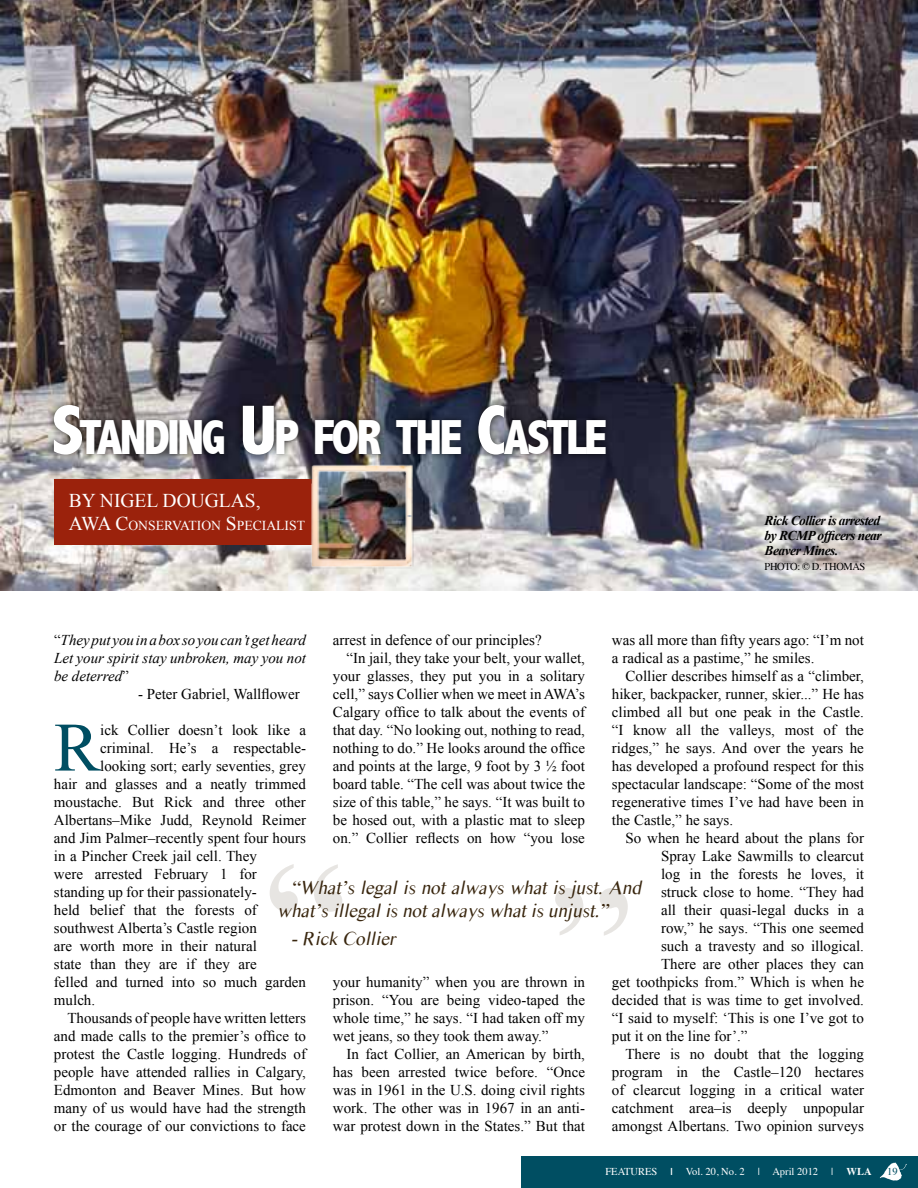
<style>
.page{position:relative;width:918px;height:1188px;background:#fff}
.page>*{position:absolute;margin:0;border:0;box-sizing:border-box;transform-origin:0 0}
.t1{font:69.3px "Times New Roman";color:#004e62}
.t2{font:800 condensed 49.35px "Abadi";letter-spacing:-.055em;color:#fff}
.t3{font:italic 19.5px/23.4px "Times Sans Serif";color:#39260e}
.t4{font:19.5px "Times New Roman";color:#fff}
.t5{font:15px/18px "Times New Roman";color:#000;text-align:justify}
.t6{font:italic 15px/18px "Times New Roman";color:#000;text-align:justify}
.t7{font:13.65px "Times New Roman";color:#fff}
.t8{font:italic 700 13.5px/15px "Times New Roman";letter-spacing:-.04em;color:#000}
.t9{font:10.5px "Times";color:#fff}
.t10{font:10.5px "Times";letter-spacing:-.04em;color:#000}
.t11{font:700 10.5px "Times";color:#fff}
.t12{font:10.5px "Times";color:#004e62}
.s1{font-size:70.5px}
.s2{font-size:19.5px}
.s3{font-style:normal}
.s4{font-weight:700}
</style>
<div class="page">
<div style="left:521px;top:1156px;width:397px;height:32px;background:#004e62"></div>
<svg style="left:880px;top:1163px;width:27px;height:18px"></svg>
<img style="left:0;top:0;width:918px;height:591px">
<div style="left:46px;top:397px;width:568px;height:65px;background:#000;opacity:.75"></div>
<div style="left:54px;top:479px;width:266px;height:66px;background:#9b220c"></div>
<img style="left:310px;top:462px;width:106px;height:108px">
<svg style="left:270px;top:864px;width:72px;height:48px"></svg>
<svg style="left:555px;top:888px;width:73px;height:48px"></svg>
<h2 class="t2" style="left:52px;top:409px;width:557px"><span class="s1">S</span>TANDING <span class="s1">U</span>P FOR THE <span class="s1">C</span>ASTLE</h2>
<h3 class="t4" style="left:69px;top:488px;width:58px">By Nigel</h3>
<h3 class="t4" style="left:163px;top:488px;width:28px">Douglas</h3>
<h3 class="t4" style="left:256px;top:488px;width:6px">,</h3>
<p class="t7" style="left:69px;top:516px;width:238px"><span class="s2">AWA C</span>ONSERVATION <span class="s2">S</span>PECIALIST</p>
<p class="t8" style="left:765px;top:513px;width:119px">Rick Collier is arrested by RCMP officers near<br>Beaver Mines.</p>
<p class="t10" style="left:765px;top:557px;width:101px">PHOTO : © D. THOMAS</p>
<p class="t5" style="left:612px;top:630px;width:253px">was all more than fifty years ago: “I’m not a radical as a pastime,” he smiles.</p>
<p class="t5" style="left:612px;top:666px;width:254px;text-indent:14px">Collier describes himself as a “climber, hiker, backpacker, runner, skier...” He has climbed all but one peak in the Castle. “I know all the valleys, most of the ridges,” he says. And over the years he has developed a profound respect for this spectacular landscape: “Some of the most regenerative times I’ve had have been in the Castle,” he says.</p>
<p class="t5" style="left:625px;top:828px;width:240px">So when he heard about the plans for</p>
<p class="t5" style="left:661px;top:846px;width:204px">Spray Lake Sawmills to clearcut</p>
<p class="t5" style="left:661px;top:864px;width:204px">log in the forests he loves, it</p>
<p class="t5" style="left:661px;top:882px;width:204px">struck close to home. “They had</p>
<p class="t5" style="left:661px;top:900px;width:204px">all their quasi-legal ducks in a</p>
<p class="t5" style="left:661px;top:918px;width:204px">row,” he says. “This one seemed</p>
<p class="t5" style="left:661px;top:936px;width:204px">such a travesty and so illogical.</p>
<p class="t5" style="left:661px;top:954px;width:204px">There are other places they can</p>
<p class="t5" style="left:612px;top:972px;width:254px">get toothpicks from.” Which is when he</p>
<p class="t5" style="left:612px;top:990px;width:254px">decided that is was time to get involved.</p>
<p class="t5" style="left:612px;top:1008px;width:253px">“I said to myself: ‘This is one I’ve got to</p>
<p class="t5" style="left:612px;top:1026px;width:137px">put it on the line for’.”</p>
<p class="t5" style="left:625px;top:1044px;width:240px">There is no doubt that the logging</p>
<p class="t5" style="left:612px;top:1062px;width:254px">program in the Castle–120 hectares</p>
<p class="t5" style="left:612px;top:1080px;width:254px">of clearcut logging in a critical water</p>
<p class="t5" style="left:612px;top:1098px;width:254px">catchment area–is deeply unpopular</p>
<p class="t5" style="left:612px;top:1116px;width:254px">amongst Albertans. Two opinion surveys</p>
<p class="t5" style="left:333px;top:630px;width:210px">arrest in defence of our principles?</p>
<p class="t5" style="left:346px;top:648px;width:240px">“In jail, they take your belt, your wallet,</p>
<p class="t5" style="left:333px;top:666px;width:254px">your glasses, they put you in a solitary</p>
<p class="t5" style="left:333px;top:684px;width:253px">cell,” says Collier when we meet in AWA’s</p>
<p class="t5" style="left:333px;top:702px;width:254px">Calgary office to talk about the events of</p>
<p class="t5" style="left:333px;top:720px;width:254px">that day. “No looking out, nothing to read,</p>
<p class="t5" style="left:333px;top:738px;width:254px">nothing to do.” He looks around the office</p>
<p class="t5" style="left:333px;top:756px;width:253px">and points at the large, 9 foot by 3 ½ foot</p>
<p class="t5" style="left:333px;top:774px;width:254px">board table. “The cell was about twice the</p>
<p class="t5" style="left:333px;top:792px;width:253px">size of this table,” he says. “It was built to</p>
<p class="t5" style="left:333px;top:810px;width:254px">be hosed out, with a plastic mat to sleep</p>
<p class="t5" style="left:333px;top:828px;width:253px">on.” Collier reflects on how “you lose</p>
<p class="t6" style="left:54px;top:630px;width:254px"><span class="s3">“</span>They put you in a box so you can’t get heard Let your spirit stay unbroken, may you not be deterred<span class="s3">”</span></p>
<p class="t5" style="left:138px;top:684px;width:163px">- Peter Gabriel, Wallflower</p>
<h1 class="t1" style="left:54px;top:701px;width:48px">R</h1>
<p class="t5" style="left:100px;top:720px;width:207px">ick Collier doesn’t look like a</p>
<p class="t5" style="left:100px;top:738px;width:207px">criminal. He’s a respectable-</p>
<p class="t5" style="left:100px;top:756px;width:207px">looking sort; early seventies, grey</p>
<p class="t5" style="left:54px;top:774px;width:253px">hair and glasses and a neatly trimmed</p>
<p class="t5" style="left:54px;top:792px;width:253px">moustache. But Rick and three other</p>
<p class="t5" style="left:54px;top:810px;width:254px">Albertans–Mike Judd, Reynold Reimer</p>
<p class="t5" style="left:54px;top:828px;width:254px">and Jim Palmer–recently spent four hours</p>
<p class="t5" style="left:54px;top:846px;width:204px">in a Pincher Creek jail cell. They</p>
<p class="t5" style="left:54px;top:864px;width:204px">were arrested February 1 for</p>
<p class="t5" style="left:54px;top:882px;width:204px">standing up for their passionately-</p>
<p class="t5" style="left:54px;top:900px;width:204px">held belief that the forests of</p>
<p class="t5" style="left:54px;top:918px;width:204px">southwest Alberta’s Castle region</p>
<p class="t5" style="left:54px;top:936px;width:204px">are worth more in their natural</p>
<p class="t5" style="left:54px;top:954px;width:204px">state than they are if they are</p>
<p class="t5" style="left:54px;top:972px;width:254px">felled and turned into so much garden</p>
<p class="t5" style="left:54px;top:990px;width:43px">mulch.</p>
<p class="t5" style="left:67px;top:1008px;width:240px">Thousands of people have written letters</p>
<p class="t5" style="left:54px;top:1026px;width:254px">and made calls to the premier’s office to</p>
<p class="t5" style="left:54px;top:1044px;width:254px">protest the Castle logging. Hundreds of</p>
<p class="t5" style="left:54px;top:1062px;width:253px">people have attended rallies in Calgary,</p>
<p class="t5" style="left:54px;top:1080px;width:253px">Edmonton and Beaver Mines. But how</p>
<p class="t5" style="left:54px;top:1098px;width:254px">many of us would have had the strength</p>
<p class="t5" style="left:54px;top:1116px;width:253px">or the courage of our convictions to face</p>
<h3 class="t3" style="left:277px;top:875px;width:370px;text-indent:13px">“What’slegalisnotalwayswhatisjust.And what’sillegalisnotalwayswhatisunjust.”</h3>
<h3 class="t3" style="left:291px;top:926px;width:111px">-RickCollier</h3>
<p class="t5" style="left:333px;top:972px;width:254px">your humanity” when you are thrown in prison. “You are being video-taped the whole time,” he says. “I had taken off my wet jeans, so they took them away.”</p>
<p class="t5" style="left:333px;top:1044px;width:254px;text-indent:14px">In fact Collier, an American by birth, has been arrested twice before. “Once was in 1961 in the U.S. doing civil rights work. The other was in 1967 in an anti&shy;war protest down in the States.” But that</p>
<p class="t9" style="left:605px;top:1162px;width:141px">FEATURES <span class="s4">|</span> VOL. 20, NO. 2</p>
<p class="t9" style="left:758px;top:1162px;width:62px">| APRIL 2012</p>
<p class="t9" style="left:831px;top:1162px;width:4px">|</p>
<p class="t11" style="left:847px;top:1162px;width:27px">WLA</p>
<p class="t12" style="left:887px;top:1162px;width:12px">19</p>
</div>
